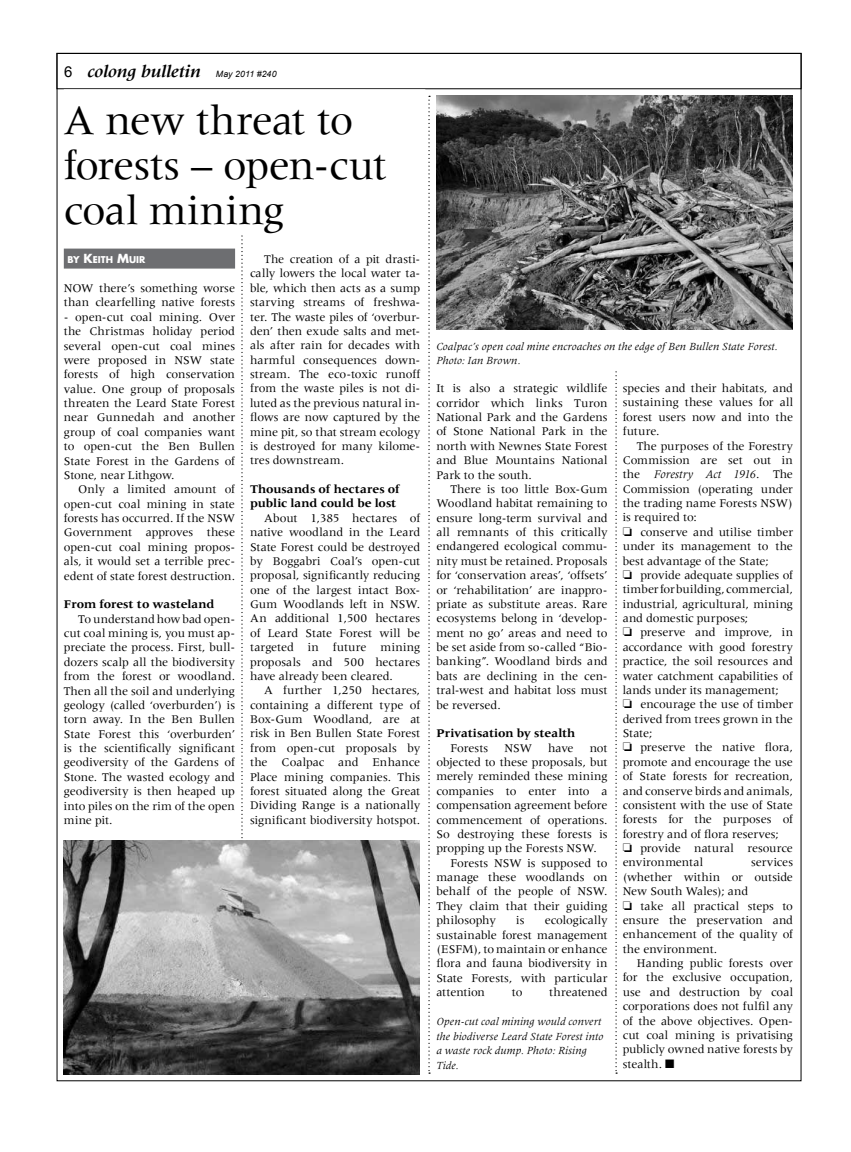
<style>
.page{position:relative;width:851px;height:1152px;background:#fff}
.page>*{position:absolute;margin:0;border:0;box-sizing:border-box;transform-origin:0 0}
.t1{font:42.5px/45px "Meridien LT Std";letter-spacing:-.015em;color:#000}
.t2{font:italic 700 17.5px "Meridien LT Std";color:#000}
.t3{font:12.25px/14.4px "Meridien LT Std";letter-spacing:-.005em;color:#000;text-align:justify}
.t4{font:700 12.25px/13.8px "Meridien LT Std";letter-spacing:-.005em;color:#000}
.t5{font:12.25px "Meridien LT Std";letter-spacing:.015em;color:#000}
.t6{font:italic 11.25px/14.4px "Meridien LT Std";letter-spacing:.005em;color:#000}
.t7{font:700 9.12px "Futura";color:#fff}
.s1{font-family:"Arial";font-weight:400;font-style:normal;font-size:15px}
.s2{font-family:"Arial";font-weight:400;font-size:8.75px}
.s3{font-size:12.25px}
.s4{font-style:italic}
</style>
<div class="page">
<div style="left:57px;top:53px;width:744px;height:36px;border:1px solid #000"></div>
<svg style="left:241px;top:235px;width:2px;height:604px"></svg>
<svg style="left:428px;top:96px;width:2px;height:977px"></svg>
<svg style="left:615px;top:371px;width:2px;height:702px"></svg>
<div style="left:64px;top:248px;width:171px;height:20px;background:#6d6e71"></div>
<img style="left:436px;top:96px;width:356px;height:234px">
<img style="left:63px;top:840px;width:356px;height:234px">
<h2 class="t2" style="left:64px;top:62px;width:214px"><span class="s1">6</span> colong bulletin <span class="s2">May 2011 #240</span></h2>
<h1 class="t1" style="left:64px;top:97px;width:324px">A new threat to forests – open-cut coal mining</h1>
<p class="t7" style="left:67px;top:253px;width:80px">BY <span class="s3">K</span>EITH <span class="s3">M</span>UIR</p>
<p class="t3" style="left:64px;top:281px;width:20px">Now</p>
<p class="t3" style="left:250px;top:252px;width:172px;text-indent:14px">The creation of a pit drasti&shy;cally lowers the local water ta&shy;ble, which then acts as a sump starving streams of freshwa&shy;ter. The waste piles of ‘overbur&shy;den’ then exude salts and met&shy;als after rain for decades with harmful consequences down&shy;stream. The eco-toxic runoff from the waste piles is not di&shy;luted as the previous natural in&shy;flows are now captured by the mine pit, so that stream ecology is destroyed for many kilome&shy;tres downstream.</p>
<p class="t4" style="left:250px;top:482px;width:151px">Thousands of hectares of public land could be lost</p>
<p class="t3" style="left:250px;top:510px;width:172px;text-indent:14px">About 1,385 hectares of native woodland in the Leard State Forest could be destroyed by Boggabri Coal’s open-cut proposal, significantly reducing one of the largest intact Box-Gum Woodlands left in NSW.<br>An additional 1,500 hectares of Leard State Forest will be targeted in future mining proposals and 500 hectares have already been cleared.</p>
<p class="t3" style="left:250px;top:683px;width:172px;text-indent:14px">A further 1,250 hectares, containing a different type of Box-Gum Woodland, are at risk in Ben Bullen State Forest from open-cut proposals by the Coalpac and Enhance Place mining companies. This forest situated along the Great Dividing Range is a nationally significant biodiversity hotspot.</p>
<p class="t3" style="left:64px;top:281px;width:173px;text-align:right">there’s something worse<br>than clearfelling native forests</p>
<p class="t3" style="left:64px;top:309px;width:173px">- open-cut coal mining. Over the Christmas holiday period several open-cut coal mines were proposed in NSW state forests of high conservation value. One group of proposals threaten the Leard State Forest near Gunnedah and another group of coal companies want to open-cut the Ben Bullen State Forest in the Gardens of Stone, near Lithgow.</p>
<p class="t3" style="left:64px;top:482px;width:173px;text-indent:14px">Only a limited amount of open-cut coal mining in state forests has occurred. If the NSW Government approves these open-cut coal mining propos&shy;als, it would set a terrible prec&shy;edent of state forest destruction.</p>
<p class="t4" style="left:64px;top:597px;width:152px">From forest to wasteland</p>
<p class="t3" style="left:64px;top:611px;width:173px;text-indent:14px">To understand how bad open&shy;cut coal mining is, you must ap&shy;preciate the process. First, bull&shy;dozers scalp all the biodiversity from the forest or woodland.<br>Then all the soil and underlying geology (called ‘overburden’) is torn away. In the Ben Bullen State Forest this ‘overburden’ is the scientifically significant geodiversity of the Gardens of Stone. The wasted ecology and geodiversity is then heaped up into piles on the rim of the open mine pit.</p>
<p class="t6" style="left:436px;top:339px;width:343px">Coalpac’s open coal mine encroaches on the edge of Ben Bullen State Forest.<br>Photo: Ian Brown.</p>
<p class="t3" style="left:436px;top:381px;width:173px">It is also a strategic wildlife corridor which links Turon National Park and the Gardens of Stone National Park in the north with Newnes State Forest and Blue Mountains National Park to the south.</p>
<p class="t3" style="left:436px;top:482px;width:173px;text-indent:14px">There is too little Box-Gum Woodland habitat remaining to ensure long-term survival and all remnants of this critically endangered ecological commu&shy;nity must be retained. Proposals for ‘conservation areas’, ‘offsets’ or ‘rehabilitation’ are inappro&shy;priate as substitute areas. Rare ecosystems belong in ‘develop&shy;ment no go’ areas and need to be set aside from so-called “Bio&shy;banking”. Woodland birds and bats are declining in the cen&shy;tral-west and habitat loss must be reversed.</p>
<p class="t4" style="left:436px;top:726px;width:140px">Privatisation by stealth</p>
<p class="t3" style="left:450px;top:740px;width:39px">Forests</p>
<p class="t3" style="left:504px;top:740px;width:29px">NSW</p>
<p class="t3" style="left:548px;top:740px;width:27px">have</p>
<p class="t3" style="left:589px;top:740px;width:19px">not</p>
<p class="t3" style="left:436px;top:755px;width:173px">objected to these proposals, but</p>
<p class="t3" style="left:436px;top:769px;width:173px">merely reminded these mining</p>
<p class="t3" style="left:436px;top:783px;width:173px">companies to enter into a</p>
<p class="t3" style="left:436px;top:798px;width:173px">compensation agreement before</p>
<p class="t3" style="left:436px;top:812px;width:173px">commencement of operations.</p>
<p class="t3" style="left:436px;top:826px;width:173px">So destroying these forests is</p>
<p class="t3" style="left:436px;top:841px;width:162px">propping up the Forests NSW.</p>
<p class="t3" style="left:450px;top:855px;width:158px">Forests NSW is supposed to</p>
<p class="t3" style="left:436px;top:870px;width:173px">manage these woodlands on</p>
<p class="t3" style="left:436px;top:884px;width:173px">behalf of the people of NSW.</p>
<p class="t5" style="left:436px;top:899px;width:173px">They claim that their guiding</p>
<p class="t3" style="left:436px;top:913px;width:61px">philosophy</p>
<p class="t3" style="left:516px;top:913px;width:10px">is</p>
<p class="t3" style="left:436px;top:913px;width:173px;text-indent:108px">ecologically sustainable forest management (ESFM), to maintain or enhance flora and fauna biodiversity in State Forests, with particular attention</p>
<p class="t3" style="left:511px;top:984px;width:12px">to</p>
<p class="t3" style="left:549px;top:984px;width:60px">threatened</p>
<p class="t6" style="left:436px;top:1014px;width:168px">Open-cut coal mining would convert the biodiverse Leard State Forest into a waste rock dump. Photo: Rising<br>Tide.</p>
<p class="t3" style="left:622px;top:381px;width:172px">species and their habitats, and sustaining these values for all forest users now and into the future.</p>
<p class="t3" style="left:622px;top:438px;width:172px;text-align:left;text-indent:14px">The purposes of the Forestry<br>Commission are set out in the <span class="s4">Forestry Act 1916</span>. The<br>Commission (operating under the trading name Forests NSW) is required to:<br>❏ conserve and utilise timber under its management to the best advantage of the State;<br>❏ provide adequate supplies of timber for building, commercial, industrial, agricultural, mining and domestic purposes;<br>❏ preserve and improve, in accordance with good forestry practice, the soil resources and water catchment capabilities of lands under its management;<br>❏ encourage the use of timber derived from trees grown in the<br>State;<br>❏ preserve the native flora, promote and encourage the use of State forests for recreation, and conserve birds and animals, consistent with the use of State forests for the purposes of forestry and of flora reserves;<br>❏ provide natural resource environmental</p>
<p class="t3" style="left:622px;top:855px;width:172px;text-align:left;text-indent:128px">services (whether within or outside<br>New South Wales); and<br>❏ take all practical steps to ensure the preservation and enhancement of the quality of the environment.</p>
<p class="t3" style="left:622px;top:955px;width:172px;text-indent:14px">Handing public forests over for the exclusive occupation, use and destruction by coal corporations does not fulfil any of the above objectives. Open&shy;cut coal mining is privatising publicly owned native forests by stealth. ■</p>
</div>
